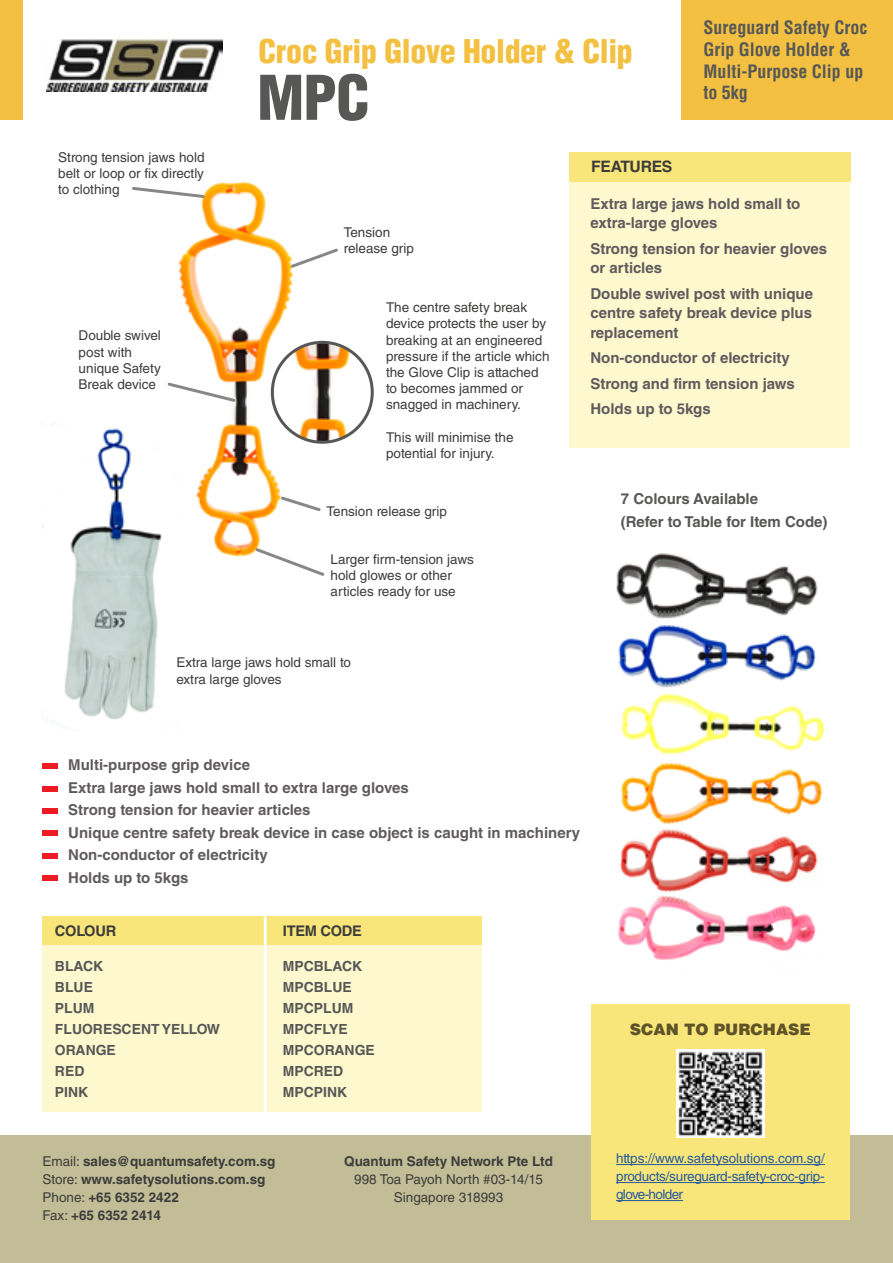
<style>
.page{position:relative;width:893px;height:1263px;background:#fff}
.page>*{position:absolute;margin:0;border:0;box-sizing:border-box;transform-origin:0 0}
.t1{font:900 condensed 60px "Helvetica LT Std";color:#575756}
.t2{font:900 condensed 31.8px "Helvetica LT Std";letter-spacing:-.01em;color:#f3c042}
.t3{font:700 condensed 18px/21.6px "Helvetica LT Std";color:#575756}
.t4{font:900 15.75px "Helvetica LT Std";color:#5e5428}
.t5{font:700 15.75px "Helvetica LT Std";letter-spacing:-.02em;color:#3c3c3b}
.t6{font:700 15px/22.5px "Helvetica LT Std";color:#5f5b5d}
.t7{font:700 15px/22.5px "Helvetica LT Std";color:#575756}
.t8{font:700 14.7px "Helvetica LT Std";letter-spacing:-.02em;color:#3c3c3b}
.t9{font:700 13.95px/21px "Helvetica LT Std";color:#575756}
.t10{font:13.5px/16.2px "Helvetica LT Std";color:#3c3c3b}
.t11{font:700 13.5px/18px "Helvetica LT Std";color:#3c3c3b}
.t12{font:13.5px/18px "Helvetica LT Std";letter-spacing:-.015em;color:#275b9b;text-align:justify}
.s1{font-weight:400}
</style>
<div class="page">
<div style="left:0;top:1135px;width:893px;height:128px;background:#c2bd96"></div>
<div style="left:0;top:0;width:22px;height:119px;background:#f3c042"></div>
<div style="left:681px;top:0;width:212px;height:120px;background:#f3c042"></div>
<img style="left:178px;top:181px;width:124px;height:377px">
<img style="left:616px;top:553px;width:209px;height:407px">
<svg style="left:132px;top:185px;width:75px;height:15px"></svg>
<svg style="left:253px;top:546px;width:72px;height:30px"></svg>
<img style="left:47px;top:38px;width:175px;height:53px">
<svg style="left:289px;top:246px;width:49px;height:24px"></svg>
<svg style="left:167px;top:381px;width:71px;height:23px"></svg>
<img style="left:272px;top:342px;width:100px;height:100px;border-radius:50px">
<div style="left:271px;top:341px;width:103px;height:103px;border:3px solid #575756;border-radius:50%"></div>
<img style="left:41px;top:422px;width:141px;height:298px">
<svg style="left:279px;top:494px;width:42px;height:19px"></svg>
<div style="left:569px;top:152px;width:282px;height:30px;background:#f9e67b"></div>
<div style="left:569px;top:182px;width:281px;height:266px;background:#fef8ce"></div>
<div style="left:43px;top:764px;width:15px;height:5px;background:#ed1c24"></div>
<div style="left:43px;top:808px;width:15px;height:6px;background:#ed1c24"></div>
<div style="left:43px;top:786px;width:15px;height:5px;background:#ed1c24"></div>
<div style="left:43px;top:831px;width:15px;height:5px;background:#ed1c24"></div>
<div style="left:43px;top:853px;width:15px;height:5px;background:#ed1c24"></div>
<div style="left:43px;top:875px;width:15px;height:6px;background:#ed1c24"></div>
<div style="left:591px;top:1005px;width:259px;height:215px;background:#f9e67b"></div>
<img style="left:676px;top:1049px;width:89px;height:88px">
<hr style="left:616px;top:1164px;width:209px;height:1px;background:#275b9b">
<hr style="left:616px;top:1182px;width:209px;height:1px;background:#275b9b">
<hr style="left:616px;top:1200px;width:67px;height:1px;background:#275b9b">
<div style="left:43px;top:917px;width:439px;height:195px;background:#fef8ce"></div>
<div style="left:43px;top:916px;width:439px;height:29px;background:#f9e67b"></div>
<hr style="left:264px;top:916px;width:3px;height:196px;background:#fff">
<p class="t10" style="left:58px;top:149px;width:148px;text-align:justify">Strong tension jaws hold belt or loop or fix directly to clothing</p>
<p class="t10" style="left:79px;top:327px;width:84px">Double swivel post with unique Safety<br>Break device</p>
<h2 class="t2" style="left:258px;top:31px;width:376px">Croc Grip Glove Holder &amp; Clip</h2>
<h1 class="t1" style="left:257px;top:60px;width:114px">MPC</h1>
<p class="t5" style="left:591px;top:157px;width:83px">FEATURES</p>
<h3 class="t3" style="left:703px;top:17px;width:165px">Sureguard Safety Croc<br>Grip Glove Holder &amp;<br>Multi-Purpose Clip up to 5kg</h3>
<p class="t10" style="left:344px;top:224px;width:72px">Tension release grip</p>
<p class="t10" style="left:386px;top:299px;width:165px">The centre safety break device protects the user by breaking at an engineered pressure if the article which the Glove Clip is attached to becomes jammed or snagged in machinery.</p>
<p class="t10" style="left:386px;top:429px;width:129px">This will minimise the potential for injury.</p>
<p class="t10" style="left:327px;top:503px;width:122px">Tension release grip</p>
<p class="t10" style="left:331px;top:551px;width:145px">Larger firm-tension jaws hold glowes or other articles ready for use</p>
<p class="t6" style="left:590px;top:193px;width:212px;line-height:19.5px">Extra large jaws hold small to extra-large gloves</p>
<p class="t6" style="left:590px;top:238px;width:238px;line-height:19.5px">Strong tension for heavier gloves or articles</p>
<p class="t6" style="left:590px;top:283px;width:224px;line-height:19.5px;text-align:justify">Double swivel post with unique centre safety break device plus replacement</p>
<p class="t6" style="left:590px;top:345px;width:206px;line-height:25.5px">Non-conductor of electricity<br>Strong and firm tension jaws<br>Holds up to 5kgs</p>
<p class="t7" style="left:621px;top:487px;width:208px">7 Colours Available<br>(Refer to Table for Item Code)</p>
<p class="t10" style="left:176px;top:655px;width:176px">Extra large jaws hold small to extra large gloves</p>
<p class="t6" style="left:68px;top:753px;width:513px">Multi-purpose grip device<br>Extra large jaws hold small to extra large gloves<br>Strong tension for heavier articles<br>Unique centre safety break device in case object is caught in machinery Non-conductor of electricity<br>Holds up to 5kgs</p>
<p class="t8" style="left:55px;top:921px;width:63px">COLOUR</p>
<p class="t8" style="left:283px;top:921px;width:81px">ITEM CODE</p>
<p class="t9" style="left:55px;top:956px;width:167px">BLACK<br>BLUE<br>PLUM<br>FLUORESCENT YELLOW<br>ORANGE<br>RED<br>PINK</p>
<p class="t9" style="left:283px;top:956px;width:93px">MPCBLACK<br>MPCBLUE<br>MPCPLUM<br>MPCFLYE<br>MPCORANGE<br>MPCRED<br>MPCPINK</p>
<p class="t11" style="left:43px;top:1152px;width:234px"><span class="s1">Email:</span> sales@quantumsafety.com.sg<br><span class="s1">Store:</span> www.safetysolutions.com.sg<br><span class="s1">Phone:</span> +65 6352 2422<br><span class="s1">Fax:</span> +65 6352 2414</p>
<p class="t11" style="left:344px;top:1152px;width:210px">Quantum Safety Network Pte Ltd</p>
<p class="t10" style="left:354px;top:1170px;width:190px;line-height:18px;text-align:center">998 Toa Payoh North #03-14/15<br>Singapore 318993</p>
<p class="t4" style="left:630px;top:1019px;width:183px">SCAN TO PURCHASE</p>
<p class="t12" style="left:616px;top:1149px;width:210px">https://www.safetysolutions.com.sg/ products/sureguard-safety-croc-grip&shy;glove-holder</p>
</div>
